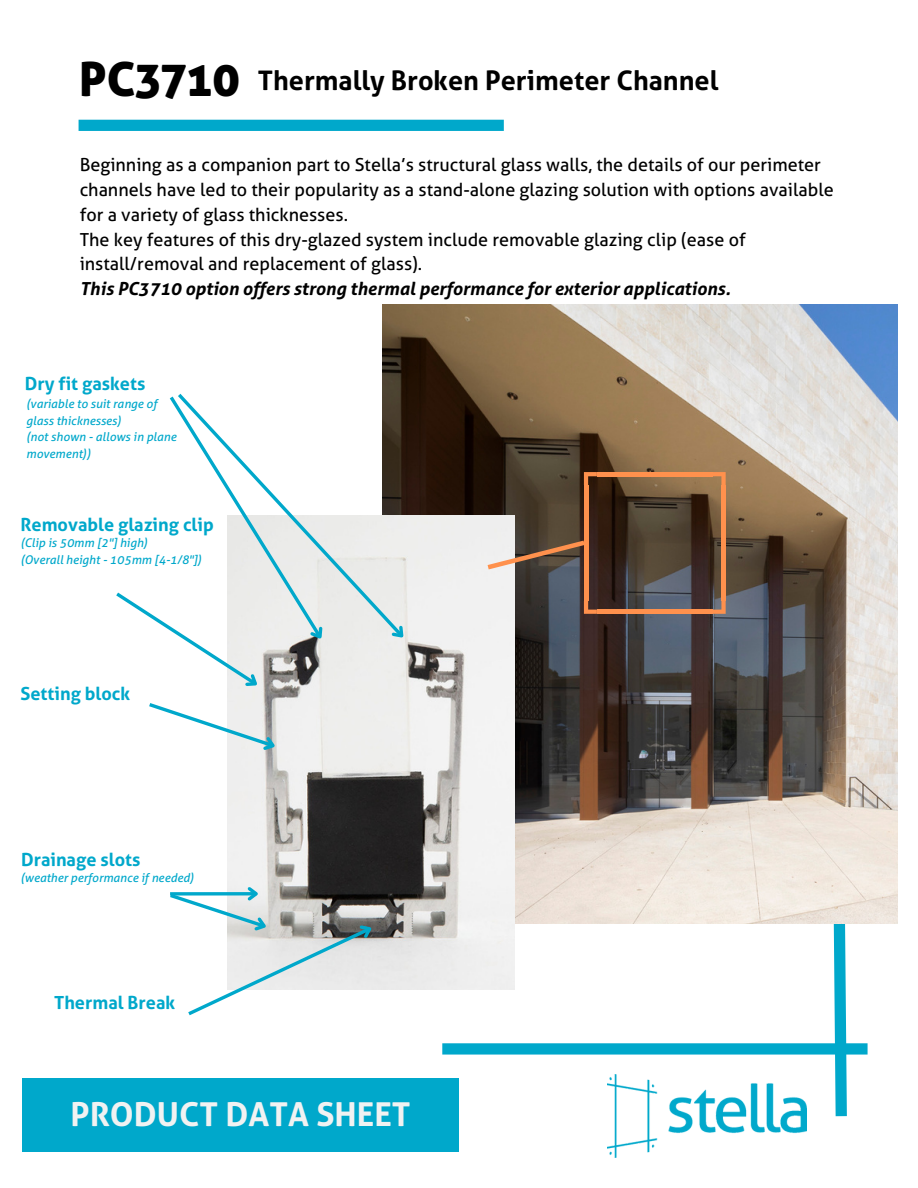
<style>
.page{position:relative;width:918px;height:1188px;background:#fff}
.page>*{position:absolute;margin:0;border:0;box-sizing:border-box;transform-origin:0 0}
.t1{font:47.25px "Aller Display";color:#000}
.t2{font:700 33px "Aller";color:#f1f2f2}
.t3{font:700 27px "Aller";color:#000}
.t4{font:700 18.15px "Aller";color:#00a8cb}
.t5{font:18px/24.8px "Aller";color:#000}
.t6{font:italic 700 18px "Aller";color:#000}
.t7{font:italic 12px/16.5px "Aller";color:#00a8cb}
</style>
<div class="page">
<svg style="left:826px;top:923px;width:27px;height:194px"></svg>
<img style="left:383px;top:304px;width:514px;height:619px">
<img style="left:227px;top:515px;width:287px;height:475px">
<div style="left:22px;top:1078px;width:437px;height:73px;background:#00a8cb"></div>
<div style="left:721px;top:485px;width:5px;height:116px;background:#ff914d"></div>
<hr style="left:584px;top:485px;width:4px;height:116px;background:#ff914d">
<hr style="left:597px;top:472px;width:116px;height:4px;background:#ff914d">
<hr style="left:597px;top:610px;width:116px;height:4px;background:#ff914d">
<svg style="left:713px;top:472px;width:13px;height:13px"></svg>
<svg style="left:584px;top:472px;width:13px;height:13px"></svg>
<svg style="left:713px;top:601px;width:13px;height:13px"></svg>
<svg style="left:584px;top:601px;width:13px;height:13px"></svg>
<div style="left:442px;top:1043px;width:426px;height:12px;background:#00a8cb"></div>
<div style="left:79px;top:120px;width:425px;height:11px;background:#00a8cb"></div>
<img style="left:608px;top:1074px;width:199px;height:84px">
<svg style="left:331px;top:390px;width:75px;height:251px"></svg>
<svg style="left:387px;top:621px;width:26px;height:26px"></svg>
<svg style="left:116px;top:393px;width:215px;height:364px"></svg>
<svg style="left:483px;top:537px;width:107px;height:36px"></svg>
<svg style="left:170px;top:884px;width:209px;height:132px"></svg>
<h1 class="t1" style="left:79px;top:53px;width:163px">PC3710</h1>
<h3 class="t3" style="left:258px;top:65px;width:462px">Thermally Broken Perimeter Channel</h3>
<p class="t5" style="left:80px;top:153px;width:756px">Beginning as a companion part to Stella’s structural glass walls, the details of our perimeter channels have led to their popularity as a stand-alone glazing solution with options available for a variety of glass thicknesses.<br>The key features of this dry-glazed system include removable glazing clip (ease of install/removal and replacement of glass).</p>
<p class="t6" style="left:80px;top:278px;width:652px">This PC3710 option offers strong thermal performance for exterior applications.</p>
<p class="t4" style="left:25px;top:373px;width:122px">Dry fit gaskets</p>
<p class="t7" style="left:26px;top:396px;width:152px">(variable to suit range of glass thicknesses)<br>(not shown - allows in plane movement))</p>
<p class="t4" style="left:21px;top:515px;width:195px">Removable glazing clip</p>
<p class="t7" style="left:21px;top:535px;width:183px">(Clip is 50mm [2"] high)<br>(Overall height - 105mm [4-1/8"])</p>
<p class="t4" style="left:21px;top:683px;width:111px">Setting block</p>
<p class="t4" style="left:21px;top:849px;width:121px">Drainage slots</p>
<p class="t7" style="left:21px;top:869px;width:175px">(weather performance if needed)</p>
<p class="t4" style="left:54px;top:992px;width:123px">Thermal Break</p>
<h2 class="t2" style="left:70px;top:1095px;width:342px">PRODUCT DATA SHEET</h2>
</div>
